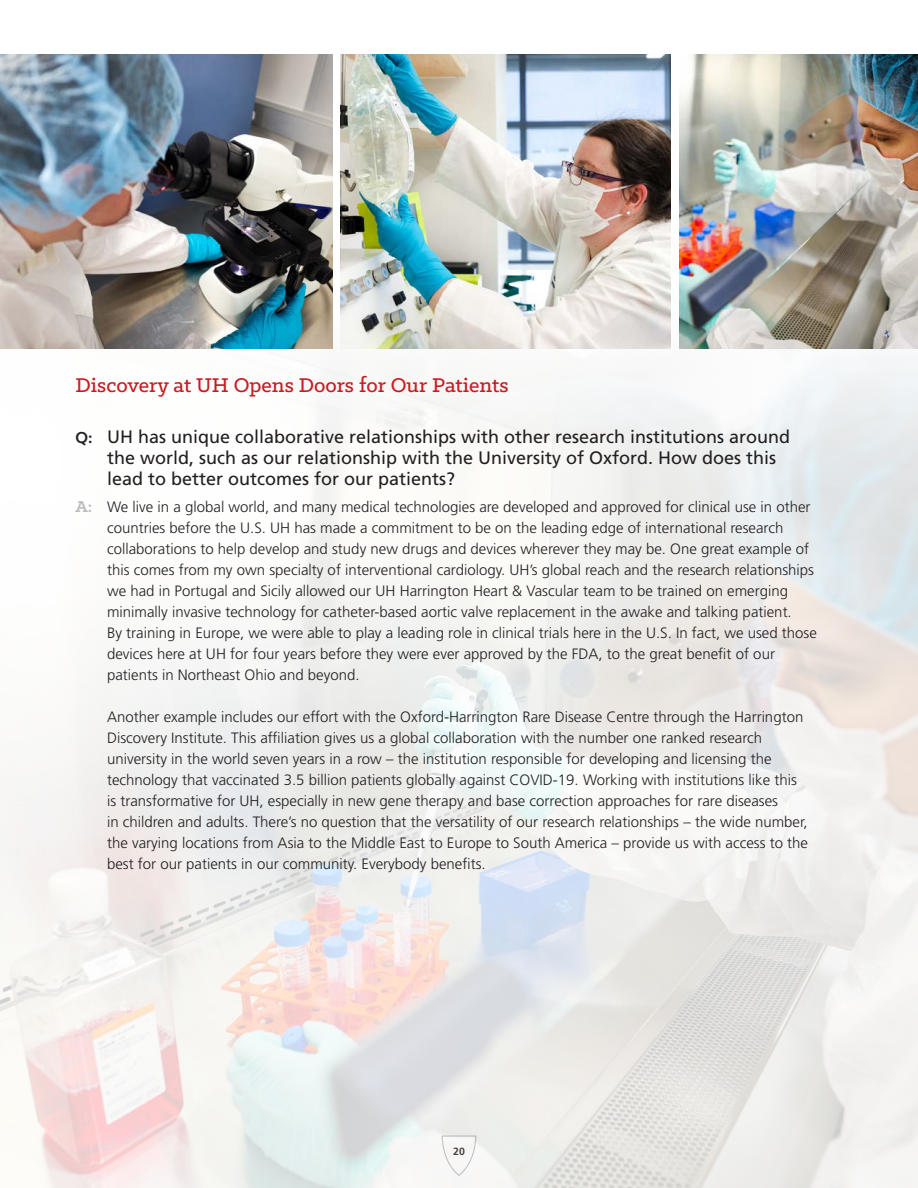
<style>
.page{position:relative;width:918px;height:1188px;background:#fff}
.page>*{position:absolute;margin:0;border:0;box-sizing:border-box;transform-origin:0 0}
.t1{font:500 22.5px "Klinic Slab";color:#c61c22}
.t2{font:18px/21px "Frutiger LT Std";color:#231f20}
.t3{font:300 15px/21px "Frutiger LT Std";color:#231f20}
.t4{font:700 10.5px "Frutiger LT Std";color:#231f20}
.s1{font-family:"Klinic Slab";font-weight:700}
.s2{font-family:"Klinic Slab";font-weight:700;font-size:18px;color:#bcbdc0}
</style>
<div class="page">
<img style="left:0;top:318px;width:918px;height:870px">
<img style="left:340px;top:54px;width:331px;height:294px">
<img style="left:0;top:54px;width:332px;height:294px">
<img style="left:679px;top:54px;width:239px;height:294px">
<p class="t1" style="left:76px;top:370px;width:435px">Discovery at UH Opens Doors for Our Patients</p>
<p class="t2" style="left:107px;top:427px;width:685px;text-indent:-32px"><span class="s1">Q:</span> UH has unique collaborative relationships with other research institutions around the world, such as our relationship with the University of Oxford. How does this lead to better outcomes for our patients?</p>
<p class="t3" style="left:107px;top:497px;width:711px;text-indent:-32px"><span class="s2">A:</span> We live in a global world, and many medical technologies are developed and approved for clinical use in other countries before the U.S. UH has made a commitment to be on the leading edge of international research collaborations to help develop and study new drugs and devices wherever they may be. One great example of this comes from my own specialty of interventional cardiology. UH’s global reach and the research relationships we had in Portugal and Sicily allowed our UH Harrington Heart &amp; Vascular team to be trained on emerging minimally invasive technology for catheter-based aortic valve replacement in the awake and talking patient.<br>By training in Europe, we were able to play a leading role in clinical trials here in the U.S. In fact, we used those devices here at UH for four years before they were ever approved by the FDA, to the great benefit of our patients in Northeast Ohio and beyond.</p>
<p class="t3" style="left:107px;top:707px;width:702px">Another example includes our effort with the Oxford-Harrington Rare Disease Centre through the Harrington Discovery Institute. This affiliation gives us a global collaboration with the number one ranked research university in the world seven years in a row – the institution responsible for developing and licensing the technology that vaccinated 3.5 billion patients globally against COVID-19. Working with institutions like this is transformative for UH, especially in new gene therapy and base correction approaches for rare diseases<br>in children and adults. There’s no question that the versatility of our research relationships – the wide number, the varying locations from Asia to the Middle East to Europe to South America – provide us with access to the best for our patients in our community. Everybody benefits.</p>
<p class="t4" style="left:453px;top:1146px;width:13px">20</p>
</div>
